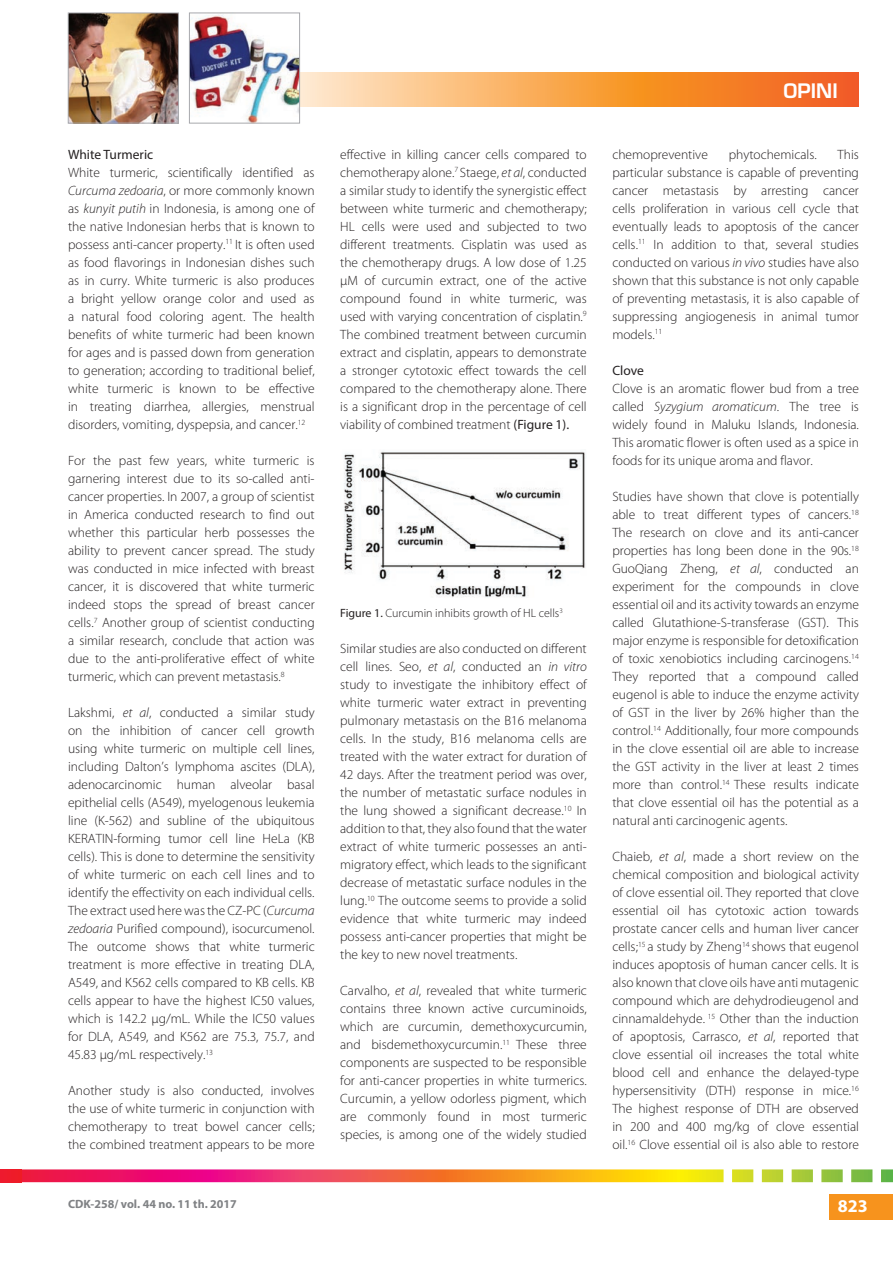
<style>
.page{position:relative;width:893px;height:1263px;background:#fff}
.page>*{position:absolute;margin:0;border:0;box-sizing:border-box;transform-origin:0 0}
.t1{font:600 19.5px "Eurostile LT Std";color:#fff}
.t2{font:700 18px "Myriad Pro";color:#fff}
.t3{font:300 13.5px/18px "Myriad Pro";color:#231f20;text-align:justify}
.t4{font:13.5px "Myriad Pro";color:#231f20}
.t5{font:300 12px "Myriad Pro";color:#231f20}
.t6{font:700 12px "Myriad Pro";color:#808285}
.s1{font-style:italic}
.s2{font-weight:400}
</style>
<div class="page">
<svg style="left:300px;top:72px;width:559px;height:35px;background:#f8a258"></svg>
<img style="left:70px;top:15px;width:107px;height:106px">
<div style="left:68px;top:13px;width:111px;height:110px;border:1px solid #a8a9ad"></div>
<img style="left:191px;top:15px;width:107px;height:106px">
<div style="left:189px;top:13px;width:111px;height:110px;border:1px solid #a8a9ad"></div>
<div style="left:829px;top:1194px;width:64px;height:26px;background:#f7931d"></div>
<svg style="left:21px;top:1169px;width:872px;height:13px;background:#e87f51"></svg>
<div style="left:0;top:1169px;width:21px;height:13px;background:#ee1b2b"></div>
<img style="left:344px;top:451px;width:242px;height:147px">
<p class="t4" style="left:68px;top:146px;width:87px">White Turmeric</p>
<p class="t3" style="left:68px;top:164px;width:248px">White turmeric, scientifically identified as <span class="s1">Curcuma zedoaria</span>, or more commonly known as <span class="s1">kunyit putih</span> in Indonesia, is among one of the native Indonesian herbs that is known to possess anti-cancer property.<sup>11</sup> It is often used as food flavorings in Indonesian dishes such as in curry. White turmeric is also produces a bright yellow orange color and used as a natural food coloring agent. The health benefits of white turmeric had been known for ages and is passed down from generation to generation; according to traditional belief, white turmeric is known to be effective in treating diarrhea, allergies, menstrual disorders, vomiting, dyspepsia, and cancer.<sup>12</sup></p>
<p class="t3" style="left:68px;top:452px;width:248px">For the past few years, white turmeric is garnering interest due to its so-called anti&shy;cancer properties. In 2007, a group of scientist in America conducted research to find out whether this particular herb possesses the ability to prevent cancer spread. The study was conducted in mice infected with breast cancer, it is discovered that white turmeric indeed stops the spread of breast cancer cells.<sup>7</sup> Another group of scientist conducting a similar research, conclude that action was due to the anti-proliferative effect of white turmeric, which can prevent metastasis.<sup>8</sup></p>
<p class="t3" style="left:68px;top:704px;width:248px">Lakshmi, <span class="s1">et al</span>, conducted a similar study on the inhibition of cancer cell growth using white turmeric on multiple cell lines, including Dalton’s lymphoma ascites (DLA), adenocarcinomic human alveolar basal epithelial cells (A549), myelogenous leukemia line (K-562) and subline of the ubiquitous KERATIN-forming tumor cell line HeLa (KB cells). This is done to determine the sensitivity of white turmeric on each cell lines and to identify the effectivity on each individual cells.<br>The extract used here was the CZ-PC (<span class="s1">Curcuma zedoaria</span> Purified compound), isocurcumenol.<br>The outcome shows that white turmeric treatment is more effective in treating DLA, A549, and K562 cells compared to KB cells. KB cells appear to have the highest IC50 values, which is 142.2 µg/mL. While the IC50 values for DLA, A549, and K562 are 75.3, 75.7, and 45.83 µg/mL respectively.<sup>13</sup></p>
<p class="t3" style="left:68px;top:1082px;width:248px">Another study is also conducted, involves the use of white turmeric in conjunction with chemotherapy to treat bowel cancer cells; the combined treatment appears to be more</p>
<p class="t3" style="left:340px;top:146px;width:248px">effective in killing cancer cells compared to chemotherapy alone.<sup>7</sup> Staege, <span class="s1">et al</span>, conducted a similar study to identify the synergistic effect between white turmeric and chemotherapy; HL cells were used and subjected to two different treatments. Cisplatin was used as the chemotherapy drugs. A low dose of 1.25 µM of curcumin extract, one of the active compound found in white turmeric, was used with varying concentration of cisplatin.<sup>9<br></sup>The combined treatment between curcumin extract and cisplatin, appears to demonstrate a stronger cytotoxic effect towards the cell compared to the chemotherapy alone. There is a significant drop in the percentage of cell viability of combined treatment <span class="s2">(Figure 1).</span></p>
<p class="t5" style="left:340px;top:607px;width:224px"><span class="s2">Figure 1.</span> Curcumin inhibits growth of HL cells<sup>3</sup></p>
<p class="t3" style="left:340px;top:640px;width:248px">Similar studies are also conducted on different cell lines. Seo, <span class="s1">et al</span>, conducted an <span class="s1">in vitro </span>study to investigate the inhibitory effect of white turmeric water extract in preventing pulmonary metastasis on the B16 melanoma cells. In the study, B16 melanoma cells are treated with the water extract for duration of 42 days. After the treatment period was over, the number of metastatic surface nodules in the lung showed a significant decrease.<sup>10</sup> In addition to that, they also found that the water extract of white turmeric possesses an anti&shy;migratory effect, which leads to the significant decrease of metastatic surface nodules in the lung.<sup>10</sup> The outcome seems to provide a solid evidence that white turmeric may indeed possess anti-cancer properties that might be the key to new novel treatments.</p>
<p class="t3" style="left:340px;top:982px;width:248px">Carvalho, <span class="s1">et al</span>, revealed that white turmeric contains three known active curcuminoids, which are curcumin, demethoxycurcumin, and bisdemethoxycurcumin.<sup>11</sup> These three components are suspected to be responsible for anti-cancer properties in white turmerics.<br>Curcumin, a yellow odorless pigment, which are commonly found in most turmeric species, is among one of the widely studied</p>
<h1 class="t1" style="left:783px;top:79px;width:56px">OPINI</h1>
<p class="t3" style="left:612px;top:146px;width:248px;text-indent:225px">This particular substance is capable of preventing cancer metastasis by arresting cancer cells proliferation in various cell cycle that eventually leads to apoptosis of the cancer cells.<sup>11</sup> In addition to that, several studies conducted on various <span class="s1">in vivo</span> studies have also shown that this substance is not only capable of preventing metastasis, it is also capable of suppressing angiogenesis in animal tumor models.<sup>11</sup></p>
<p class="t4" style="left:612px;top:362px;width:33px">Clove</p>
<p class="t3" style="left:612px;top:380px;width:248px">Clove is an aromatic flower bud from a tree called <span class="s1">Syzygium aromaticum</span>. The tree is widely found in Maluku Islands, Indonesia.<br>This aromatic flower is often used as a spice in foods for its unique aroma and flavor.</p>
<p class="t3" style="left:612px;top:488px;width:248px">Studies have shown that clove is potentially able to treat different types of cancers.<sup>18<br></sup>The research on clove and its anti-cancer properties has long been done in the 90s.<sup>18<br></sup>GuoQiang Zheng, <span class="s1">et al</span>, conducted an experiment for the compounds in clove essential oil and its activity towards an enzyme called Glutathione-S-transferase (GST). This major enzyme is responsible for detoxification of toxic xenobiotics including carcinogens.<sup>14<br></sup>They reported that a compound called eugenol is able to induce the enzyme activity of GST in the liver by 26% higher than the control.<sup>14</sup> Additionally, four more compounds in the clove essential oil are able to increase the GST activity in the liver at least 2 times more than control.<sup>14</sup> These results indicate that clove essential oil has the potential as a natural anti carcinogenic agents.</p>
<p class="t3" style="left:612px;top:848px;width:248px">Chaieb, <span class="s1">et al</span>, made a short review on the chemical composition and biological activity of clove essential oil. They reported that clove essential oil has cytotoxic action towards prostate cancer cells and human liver cancer cells;<sup>15</sup> a study by Zheng<sup>14</sup> shows that eugenol induces apoptosis of human cancer cells. It is also known that clove oils have anti mutagenic compound which are dehydrodieugenol and cinnamaldehyde. <sup>15</sup> Other than the induction of apoptosis, Carrasco, <span class="s1">et al</span>, reported that clove essential oil increases the total white blood cell and enhance the delayed-type hypersensitivity (DTH) response in mice.<sup>16<br></sup>The highest response of DTH are observed in 200 and 400 mg/kg of clove essential oil.<sup>16</sup> Clove essential oil is also able to restore</p>
<p class="t3" style="left:612px;top:146px;width:97px">chemopreventive</p>
<p class="t3" style="left:729px;top:146px;width:90px">phytochemicals.</p>
<p class="t6" style="left:68px;top:1196px;width:170px">CDK-258/ vol. 44 no. 11 th. 2017</p>
<h2 class="t2" style="left:838px;top:1194px;width:31px">823</h2>
</div>
